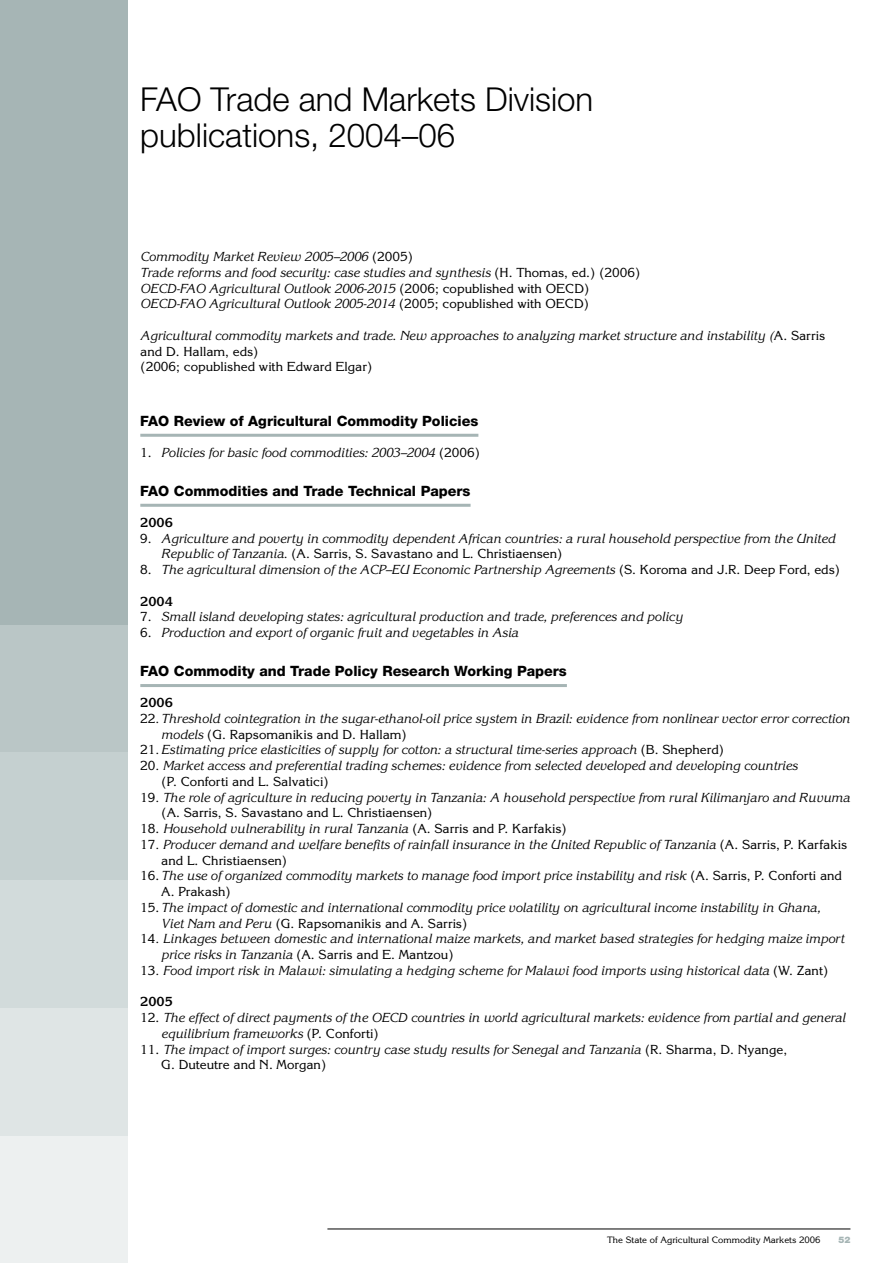
<style>
.page{position:relative;width:893px;height:1263px;background:#fff}
.page>*{position:absolute;margin:0;border:0;box-sizing:border-box;transform-origin:0 0}
.t1{font:300 33px/36px "Helvetica Neue";color:#000}
.t2{font:800 14.25px "Helvetica Neue";color:#000}
.t3{font:italic 12.75px/15.8px "Korinna";color:#000}
.t4{font:700 12.75px "Korinna";color:#000}
.t5{font:9px "Korinna";color:#000}
.t6{font:900 9px "Helvetica Neue";color:#a6b5b5}
.s1{font-style:normal}
</style>
<div class="page">
<div style="left:0;top:0;width:128px;height:625px;background:#a6b5b5"></div>
<div style="left:0;top:1135px;width:128px;height:128px;background:#edf0f0"></div>
<div style="left:0;top:1008px;width:128px;height:127px;background:#dfe5e5"></div>
<div style="left:0;top:880px;width:128px;height:128px;background:#d2dbdb"></div>
<div style="left:0;top:625px;width:128px;height:128px;background:#bac6c6"></div>
<div style="left:0;top:753px;width:128px;height:127px;background:#c5d0d0"></div>
<hr style="left:327px;top:1228px;width:523px;height:1px;background:#000">
<hr style="left:140px;top:434px;width:338px;height:3px;background:#a6b5b5">
<hr style="left:140px;top:504px;width:331px;height:3px;background:#a6b5b5">
<hr style="left:140px;top:684px;width:427px;height:3px;background:#a6b5b5">
<h1 class="t1" style="left:140px;top:81px;width:454px">FAO Trade and Markets Division publications, 2004–06</h1>
<p class="t3" style="left:140px;top:249px;width:502px">Commodity Market Review 2005–2006 <span class="s1">(2005)<br></span>Trade reforms and food security: case studies and synthesis <span class="s1">(H. Thomas, ed.) (2006)<br></span>OECD-FAO Agricultural Outlook 2006-2015 <span class="s1">(2006; copublished with OECD)<br></span>OECD-FAO Agricultural Outlook 2005-2014 <span class="s1">(2005; copublished with OECD)</span></p>
<p class="t3" style="left:140px;top:328px;width:686px">Agricultural commodity markets and trade. New approaches to analyzing market structure and instability (<span class="s1">A. Sarris and D. Hallam, eds)<br>(2006; copublished with Edward Elgar)</span></p>
<p class="t2" style="left:140px;top:412px;width:340px">FAO Review of Agricultural Commodity Policies</p>
<p class="t3" style="left:140px;top:444px;width:341px"><span class="s1">1.</span> Policies for basic food commodities: 2003–2004 <span class="s1">(2006)</span></p>
<p class="t2" style="left:140px;top:483px;width:332px">FAO Commodities and Trade Technical Papers</p>
<p class="t4" style="left:140px;top:514px;width:34px">2006</p>
<p class="t3" style="left:161px;top:530px;width:675px;text-indent:-21px"><span class="s1">9.</span> Agriculture and poverty in commodity dependent African countries: a rural household perspective from the United<br>Republic of Tanzania. <span class="s1">(A. Sarris, S. Savastano and L. Christiaensen)</span></p>
<p class="t3" style="left:140px;top:562px;width:701px"><span class="s1">8.</span> The agricultural dimension of the ACP–EU Economic Partnership Agreements <span class="s1">(S. Koroma and J.R. Deep Ford, eds)</span></p>
<p class="t4" style="left:140px;top:593px;width:34px">2004</p>
<p class="t3" style="left:140px;top:609px;width:544px"><span class="s1">7.</span> Small island developing states: agricultural production and trade, preferences and policy</p>
<p class="t3" style="left:140px;top:625px;width:380px"><span class="s1">6.</span> Production and export of organic fruit and vegetables in Asia</p>
<p class="t2" style="left:140px;top:663px;width:428px">FAO Commodity and Trade Policy Research Working Papers</p>
<p class="t4" style="left:140px;top:695px;width:34px">2006</p>
<p class="t3" style="left:161px;top:710px;width:690px;text-indent:-21px"><span class="s1">22</span>. Threshold cointegration in the sugar-ethanol-oil price system in Brazil: evidence from nonlinear vector error correction models <span class="s1">(G. Rapsomanikis and D. Hallam)</span></p>
<p class="t3" style="left:140px;top:742px;width:585px"><span class="s1">21</span>. Estimating price elasticities of supply for cotton: a structural time-series approach <span class="s1">(B. Shepherd)</span></p>
<p class="t3" style="left:161px;top:758px;width:638px;text-indent:-21px"><span class="s1">20</span>. Market access and preferential trading schemes: evidence from selected developed and developing countries <span class="s1">(P. Conforti and L. Salvatici)</span></p>
<p class="t3" style="left:161px;top:789px;width:690px;text-indent:-21px"><span class="s1">19</span>. The role of agriculture in reducing poverty in Tanzania: A household perspective from rural Kilimanjaro and Ruvuma <span class="s1">(A. Sarris, S. Savastano and L. Christiaensen)</span></p>
<p class="t3" style="left:140px;top:821px;width:428px"><span class="s1">18.</span> Household vulnerability in rural Tanzania <span class="s1">(A. Sarris and P. Karfakis)</span></p>
<p class="t3" style="left:161px;top:836px;width:687px;text-indent:-21px"><span class="s1">17</span>. Producer demand and welfare benefits of rainfall insurance in the United Republic of Tanzania <span class="s1">(A. Sarris, P. Karfakis and L. Christiaensen)</span></p>
<p class="t3" style="left:161px;top:868px;width:682px;text-indent:-21px"><span class="s1">16.</span> The use of organized commodity markets to manage food import price instability and risk <span class="s1">(A. Sarris, P. Conforti and<br>A. Prakash)</span></p>
<p class="t3" style="left:161px;top:899px;width:661px;text-indent:-21px"><span class="s1">15.</span> The impact of domestic and international commodity price volatility on agricultural income instability in Ghana,<br>Viet Nam and Peru <span class="s1">(G. Rapsomanikis and A. Sarris)</span></p>
<p class="t3" style="left:161px;top:931px;width:684px;text-indent:-21px"><span class="s1">14</span>. Linkages between domestic and international maize markets, and market based strategies for hedging maize import price risks in Tanzania <span class="s1">(A. Sarris and E. Mantzou)</span></p>
<p class="t3" style="left:140px;top:962px;width:690px"><span class="s1">13</span>. Food import risk in Malawi: simulating a hedging scheme for Malawi food imports using historical data <span class="s1">(W. Zant)</span></p>
<p class="t4" style="left:140px;top:994px;width:34px">2005</p>
<p class="t3" style="left:161px;top:1010px;width:685px;text-indent:-21px"><span class="s1">12.</span> The effect of direct payments of the OECD countries in world agricultural markets: evidence from partial and general equilibrium frameworks <span class="s1">(P. Conforti)</span></p>
<p class="t3" style="left:161px;top:1041px;width:627px;text-indent:-21px"><span class="s1">11.</span> The impact of import surges: country case study results for Senegal and Tanzania <span class="s1">(R. Sharma, D. Nyange,<br>G. Duteutre and N. Morgan)</span></p>
<p class="t5" style="left:607px;top:1234px;width:215px">The State of Agricultural Commodity Markets 2006</p>
<p class="t6" style="left:838px;top:1234px;width:7px">52</p>
</div>
